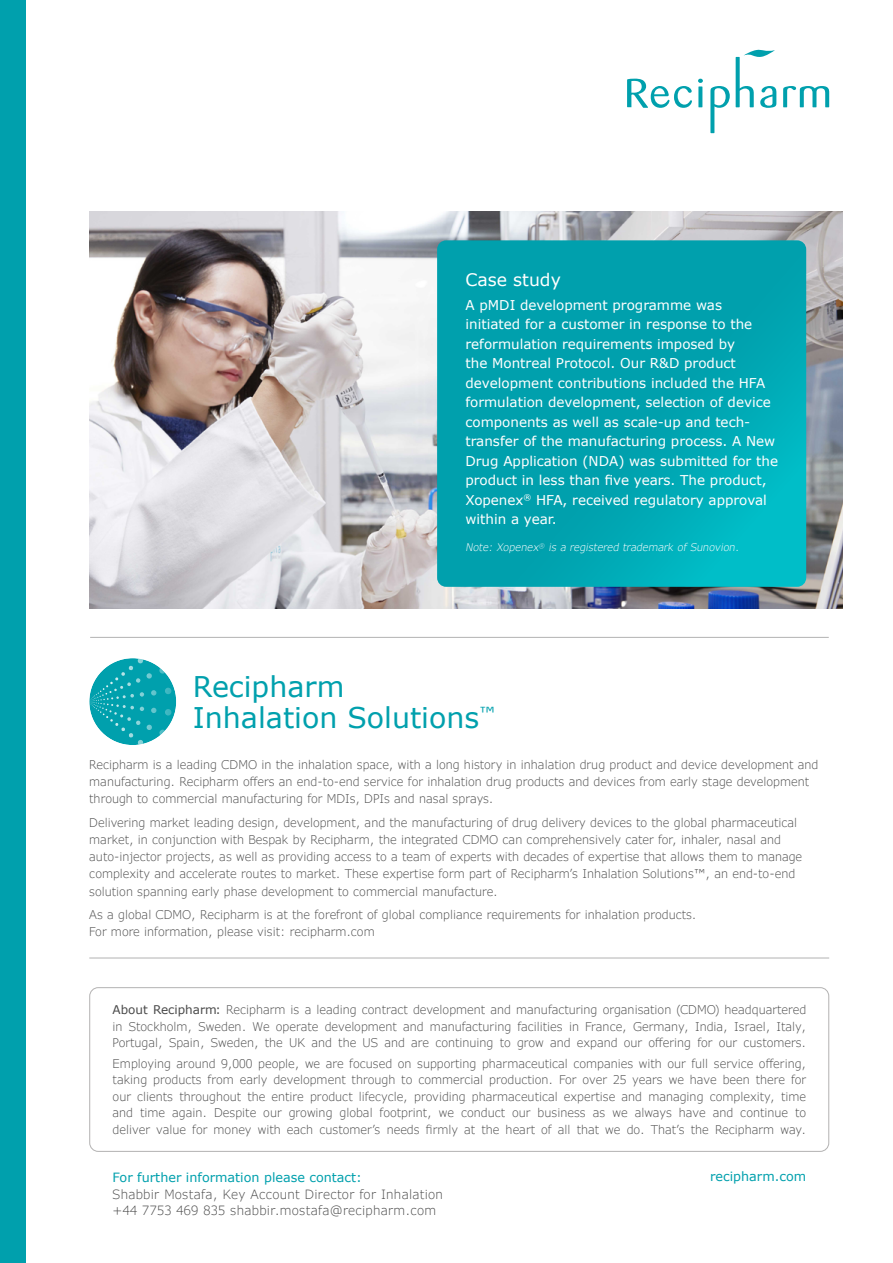
<style>
.page{position:relative;width:893px;height:1263px;background:#fff}
.page>*{position:absolute;margin:0;border:0;box-sizing:border-box;transform-origin:0 0}
.t1{font:28.5px/31.5px "Verdana";color:#00a0ad}
.t2{font:17.25px "Verdana";color:#fff}
.t3{font:13.5px/19.5px "Verdana";color:#fff}
.t4{font:300 12.75px/16.5px "Verdana Pro";letter-spacing:.02em;color:#4a4a4a}
.t5{font:12.75px "Verdana";color:#00a0ad}
.t6{font:300 12px/17.2px "Verdana Pro";color:#4a4a4a}
.t7{font:italic 300 10.5px "Verdana Pro";color:#fff}
.s1{font-family:"Verdana";font-weight:400}
</style>
<div class="page">
<div style="left:0;top:0;width:26px;height:1263px;background:#00a0ad"></div>
<svg style="left:627px;top:79px;width:65px;height:29px"></svg>
<svg style="left:698px;top:86px;width:4px;height:21px"></svg>
<svg style="left:698px;top:79px;width:5px;height:4px"></svg>
<svg style="left:710px;top:86px;width:20px;height:47px"></svg>
<svg style="left:736px;top:49px;width:40px;height:59px"></svg>
<svg style="left:783px;top:86px;width:46px;height:21px"></svg>
<div style="left:89px;top:987px;width:740px;height:165px;border:1px solid #b3b2b2;border-radius:9px"></div>
<img style="left:89px;top:211px;width:754px;height:397px">
<svg style="left:437px;top:240px;width:369px;height:347px;background:#00a5b1"></svg>
<svg style="left:89px;top:659px;width:87px;height:86px"></svg>
<hr style="left:90px;top:637px;width:739px;height:1px;background:#b3b2b2">
<hr style="left:89px;top:957px;width:740px;height:1px;background:#b3b2b2">
<h2 class="t2" style="left:465px;top:268px;width:97px">Case study</h2>
<p class="t3" style="left:465px;top:295px;width:314px">A pMDI development programme was initiated for a customer in response to the reformulation requirements imposed by<br>the Montreal Protocol. Our R&amp;D product development contributions included the HFA formulation development, selection of device components as well as scale-up and tech&shy;transfer of the manufacturing process. A New Drug Application (NDA) was submitted for the product in less than five years. The product, Xopenex<sup>®</sup> HFA, received regulatory approval within a year.</p>
<p class="t7" style="left:465px;top:541px;width:277px">Note: Xopenex<sup>®</sup> is a registered trademark of Sunovion.</p>
<h1 class="t1" style="left:193px;top:671px;width:304px">Recipharm<br>Inhalation Solutions<sup>™</sup></h1>
<p class="t6" style="left:89px;top:756px;width:731px">Recipharm is a leading CDMO in the inhalation space, with a long history in inhalation drug product and device development and manufacturing. Recipharm offers an end-to-end service for inhalation drug products and devices from early stage development through to commercial manufacturing for MDIs, DPIs and nasal sprays.</p>
<p class="t6" style="left:89px;top:814px;width:714px">Delivering market leading design, development, and the manufacturing of drug delivery devices to the global pharmaceutical market, in conjunction with Bespak by Recipharm, the integrated CDMO can comprehensively cater for, inhaler, nasal and auto-injector projects, as well as providing access to a team of experts with decades of expertise that allows them to manage complexity and accelerate routes to market. These expertise form part of Recipharm’s Inhalation Solutions™, an end-to-end solution spanning early phase development to commercial manufacture.</p>
<p class="t6" style="left:89px;top:906px;width:609px">As a global CDMO, Recipharm is at the forefront of global compliance requirements for inhalation products.<br>For more information, please visit: recipharm.com</p>
<p class="t6" style="left:113px;top:1002px;width:695px;line-height:16.5px;text-align:justify"><span class="s1">About Recipharm:</span> Recipharm is a leading contract development and manufacturing organisation (CDMO) headquartered in Stockholm, Sweden. We operate development and manufacturing facilities in France, Germany, India, Israel, Italy, Portugal, Spain, Sweden, the UK and the US and are continuing to grow and expand our offering for our customers.</p>
<p class="t6" style="left:113px;top:1055px;width:695px;line-height:16.5px;text-align:justify">Employing around 9,000 people, we are focused on supporting pharmaceutical companies with our full service offering, taking products from early development through to commercial production. For over 25 years we have been there for our clients throughout the entire product lifecycle, providing pharmaceutical expertise and managing complexity, time and time again. Despite our growing global footprint, we conduct our business as we always have and continue to deliver value for money with each customer’s needs firmly at the heart of all that we do. That’s the Recipharm way.</p>
<p class="t5" style="left:113px;top:1169px;width:251px">For further information please contact:</p>
<p class="t5" style="left:710px;top:1168px;width:98px">recipharm.com</p>
<p class="t4" style="left:113px;top:1186px;width:332px">Shabbir Mostafa, Key Account Director for Inhalation +44 7753 469 835 shabbir.mostafa@recipharm.com</p>
</div>
